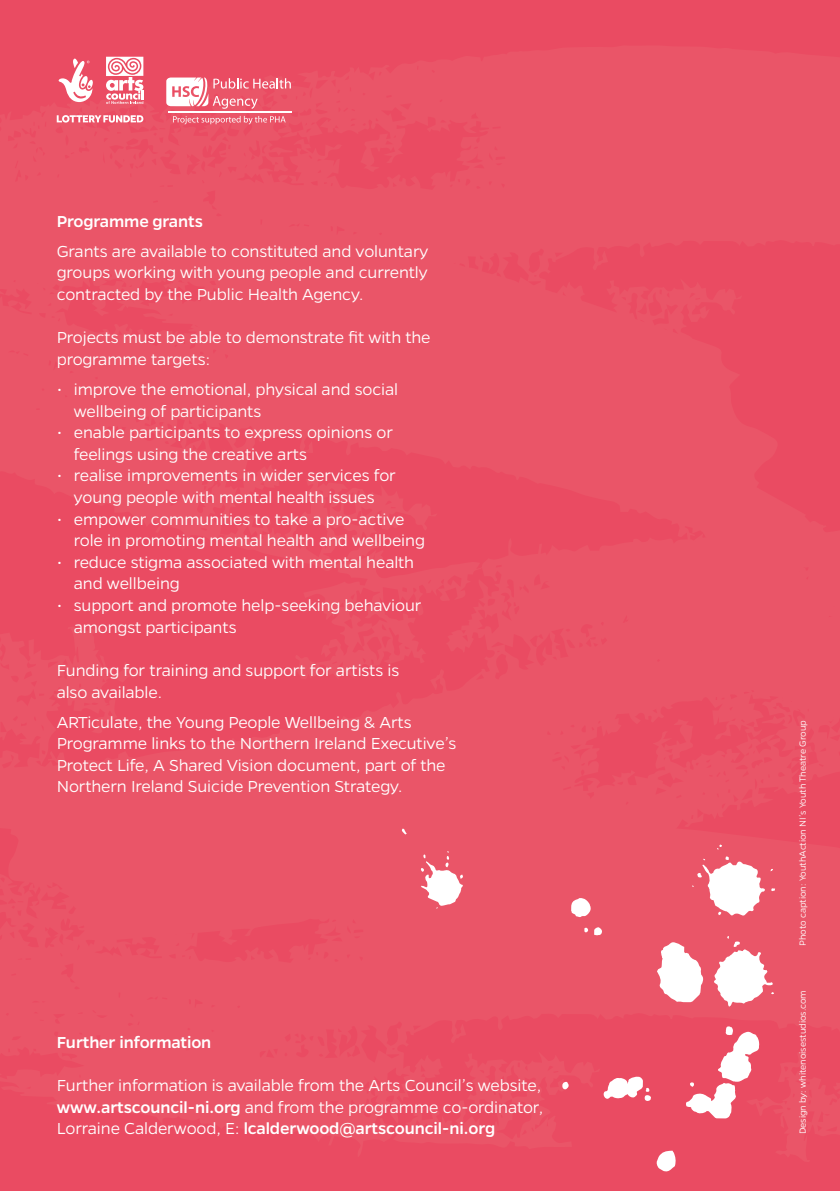
<style>
.page{position:relative;width:840px;height:1191px;background:#fff}
.page>*{position:absolute;margin:0;border:0;box-sizing:border-box;transform-origin:0 0}
.t1{font:300 18px/21.6px "Gentona";letter-spacing:-.01em;color:#fff}
.t2{font:500 18px "Gentona";letter-spacing:-.01em;color:#fff}
.t3{font:300 10px "Gentona";letter-spacing:-.01em;color:#fff}
.s1{font-weight:500}
</style>
<div class="page">
<div style="left:0;top:0;width:839px;height:1191px;background:#ea5568"></div>
<svg style="left:166px;top:78px;width:125px;height:31px"></svg>
<hr style="left:168px;top:111px;width:124px;height:2px;background:#fff">
<svg style="left:173px;top:116px;width:112px;height:8px"></svg>
<svg style="left:106px;top:57px;width:37px;height:47px"></svg>
<svg style="left:59px;top:59px;width:34px;height:43px"></svg>
<svg style="left:57px;top:115px;width:86px;height:8px"></svg>
<svg style="left:401px;top:828px;width:373px;height:290px"></svg>
<svg style="left:627px;top:1076px;width:15px;height:16px"></svg>
<svg style="left:656px;top:1150px;width:19px;height:21px"></svg>
<p class="t2" style="left:57px;top:211px;width:148px">Programme grants</p>
<p class="t1" style="left:57px;top:240px;width:373px;text-align:justify">Grants are available to constituted and voluntary groups working with young people and currently contracted by the Public Health Agency.</p>
<p class="t1" style="left:57px;top:326px;width:375px">Projects must be able to demonstrate fit with the programme targets:</p>
<p class="t1" style="left:74px;top:378px;width:325px;text-indent:-17px">• improve the emotional, physical and social wellbeing of participants</p>
<p class="t1" style="left:74px;top:421px;width:320px;text-indent:-17px">• enable participants to express opinions or feelings using the creative arts</p>
<p class="t1" style="left:57px;top:465px;width:340px;text-align:center">• realise improvements in wider services for young people with mental health issues</p>
<p class="t1" style="left:74px;top:508px;width:352px;text-indent:-17px">• empower communities to take a pro-active role in promoting mental health and wellbeing</p>
<p class="t1" style="left:74px;top:551px;width:342px;text-indent:-17px">• reduce stigma associated with mental health and wellbeing</p>
<p class="t1" style="left:74px;top:594px;width:349px;text-indent:-17px">• support and promote help-seeking behaviour amongst participants</p>
<p class="t1" style="left:57px;top:659px;width:344px">Funding for training and support for artists is also available.</p>
<p class="t1" style="left:57px;top:711px;width:401px">ARTiculate, the Young People Wellbeing &amp; Arts Programme links to the Northern Ireland Executive’s Protect Life, A Shared Vision document, part of the Northern Ireland Suicide Prevention Strategy.</p>
<p class="t2" style="left:57px;top:1032px;width:156px">Further information</p>
<p class="t1" style="left:57px;top:1074px;width:487px;text-align:justify">Further information is available from the Arts Council’s website, <span class="s1">www.artscouncil-ni.org</span> and from the programme co-ordinator, Lorraine Calderwood, E: <span class="s1">lcalderwood@artscouncil-ni.org</span></p>
<p class="t3" style="left:796px;top:945px;width:227px;rotate:-90deg">Photo caption: YouthAction NI’s Youth Theatre Group</p>
<p class="t3" style="left:796px;top:1134px;width:145px;rotate:-90deg">Design by: whitenoisestudios.com</p>
</div>
